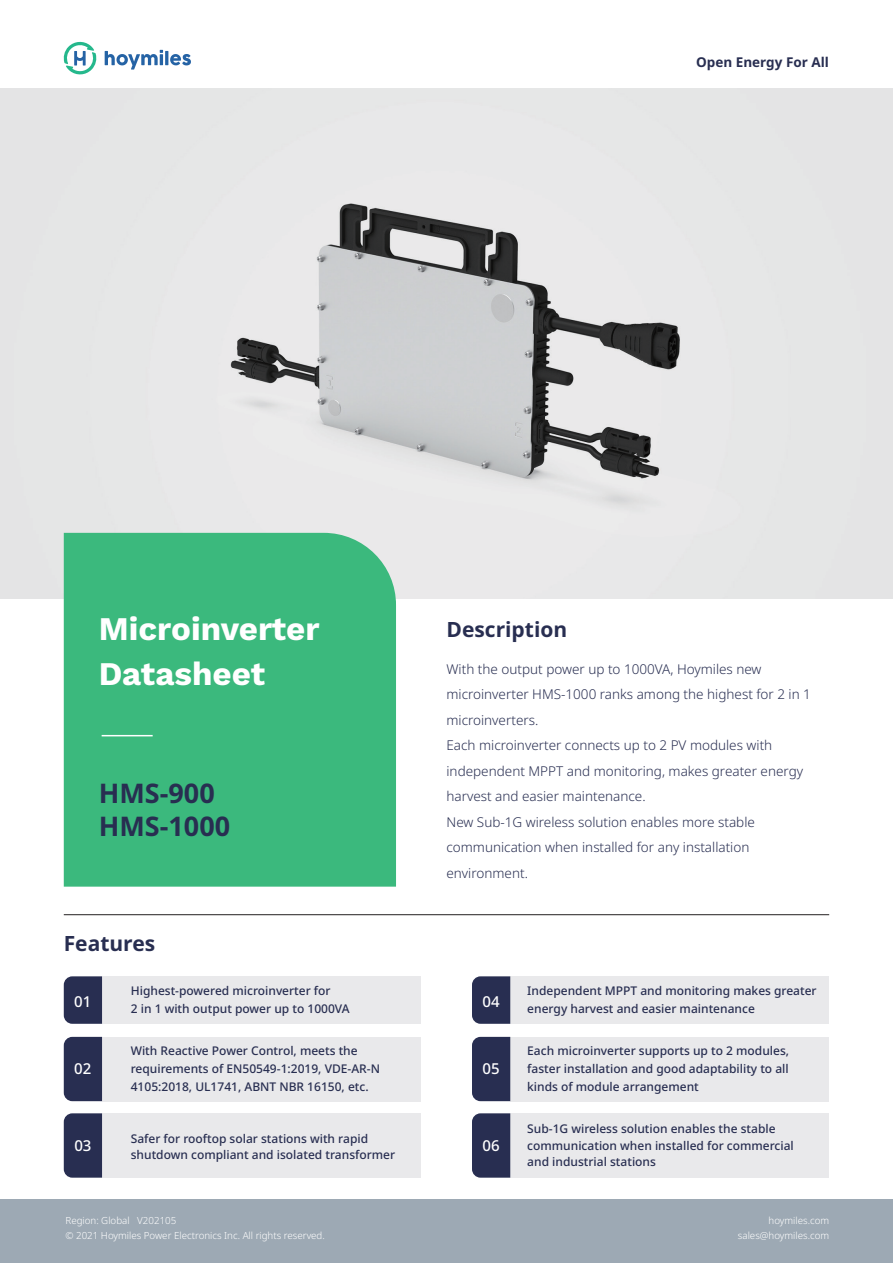
<style>
.page{position:relative;width:893px;height:1263px;background:#fff}
.page>*{position:absolute;margin:0;border:0;box-sizing:border-box;transform-origin:0 0}
.t1{font:700 33px/45px "Work Sans";color:#fff}
.t2{font:700 27px/32.4px "Noto Sans";color:#282e51}
.t3{font:700 21px "Noto Sans";color:#282e51}
.t4{font:500 15px "Noto Sans";color:#fff}
.t5{font:300 13.5px/25.5px "Noto Sans";color:#282e51}
.t6{font:700 13.5px "Noto Sans";color:#282e51}
.t7{font:500 12px/18px "Noto Sans";color:#282e51}
.t8{font:300 9.75px/15px "Noto Sans";color:#fff}
</style>
<div class="page">
<img style="left:0;top:89px;width:893px;height:509px">
<div style="left:64px;top:533px;width:332px;height:354px;background:#3bb97d"></div>
<div style="left:0;top:1199px;width:893px;height:64px;background:#9da9b4"></div>
<svg style="left:63px;top:41px;width:34px;height:34px"></svg>
<svg style="left:105px;top:50px;width:86px;height:20px"></svg>
<hr style="left:64px;top:914px;width:765px;height:1px;background:#231f20">
<hr style="left:102px;top:735px;width:51px;height:1px;background:#fff">
<div style="left:102px;top:976px;width:319px;height:48px;background:#e9e9eb"></div>
<div style="left:510px;top:976px;width:319px;height:48px;background:#e9e9eb"></div>
<div style="left:64px;top:976px;width:38px;height:48px;background:#282e51"></div>
<div style="left:472px;top:976px;width:38px;height:48px;background:#282e51"></div>
<div style="left:102px;top:1037px;width:319px;height:64px;background:#e9e9eb"></div>
<div style="left:510px;top:1037px;width:319px;height:64px;background:#e9e9eb"></div>
<div style="left:102px;top:1113px;width:319px;height:65px;background:#e9e9eb"></div>
<div style="left:510px;top:1113px;width:319px;height:65px;background:#e9e9eb"></div>
<div style="left:64px;top:1037px;width:38px;height:64px;background:#282e51"></div>
<div style="left:472px;top:1037px;width:38px;height:64px;background:#282e51"></div>
<div style="left:64px;top:1113px;width:38px;height:65px;background:#282e51"></div>
<div style="left:472px;top:1113px;width:38px;height:65px;background:#282e51"></div>
<p class="t6" style="left:696px;top:53px;width:134px">Open Energy For All</p>
<h1 class="t1" style="left:99px;top:608px;width:222px">Microinverter<br>Datasheet</h1>
<h2 class="t2" style="left:99px;top:778px;width:133px">HMS-900<br>HMS-1000</h2>
<h3 class="t3" style="left:64px;top:929px;width:93px">Features</h3>
<h3 class="t3" style="left:446px;top:614px;width:122px">Description</h3>
<p class="t5" style="left:446px;top:657px;width:366px">With the output power up to 1000VA, Hoymiles new microinverter HMS-1000 ranks among the highest for 2 in 1 microinverters.<br>Each microinverter connects up to 2 PV modules with independent MPPT and monitoring, makes greater energy harvest and easier maintenance.<br>New Sub-1G wireless solution enables more stable communication when installed for any installation environment.</p>
<p class="t7" style="left:131px;top:982px;width:220px">Highest-powered microinverter for<br>2 in 1 with output power up to 1000VA</p>
<p class="t7" style="left:527px;top:982px;width:291px">Independent MPPT and monitoring makes greater energy harvest and easier maintenance</p>
<p class="t4" style="left:74px;top:991px;width:19px">01</p>
<p class="t4" style="left:483px;top:991px;width:19px">04</p>
<p class="t4" style="left:74px;top:997px;width:19px">01</p>
<p class="t7" style="left:131px;top:1042px;width:251px">With Reactive Power Control, meets the requirements of EN50549-1:2019, VDE-AR-N<br>4105:2018, UL1741, ABNT NBR 16150, etc.</p>
<p class="t4" style="left:74px;top:1058px;width:19px">02</p>
<p class="t4" style="left:483px;top:1058px;width:19px">05</p>
<p class="t4" style="left:74px;top:1065px;width:19px">03</p>
<p class="t7" style="left:527px;top:1042px;width:263px;text-align:justify">Each microinverter supports up to 2 modules, faster installation and good adaptability to all kinds of module arrangement</p>
<p class="t7" style="left:131px;top:1130px;width:266px;line-height:16.5px">Safer for rooftop solar stations with rapid shutdown compliant and isolated transformer</p>
<p class="t7" style="left:527px;top:1121px;width:268px;line-height:16.5px">Sub-1G wireless solution enables the stable communication when installed for commercial and industrial stations</p>
<p class="t4" style="left:74px;top:1135px;width:19px">03</p>
<p class="t4" style="left:483px;top:1135px;width:19px">06</p>
<p class="t4" style="left:74px;top:1139px;width:19px">05</p>
<p class="t8" style="left:65px;top:1213px;width:261px">Region: Global V202105<br>© 2021 Hoymiles Power Electronics Inc. All rights reserved.</p>
<p class="t8" style="left:738px;top:1213px;width:93px;text-align:right">hoymiles.com sales@hoymiles.com</p>
</div>
